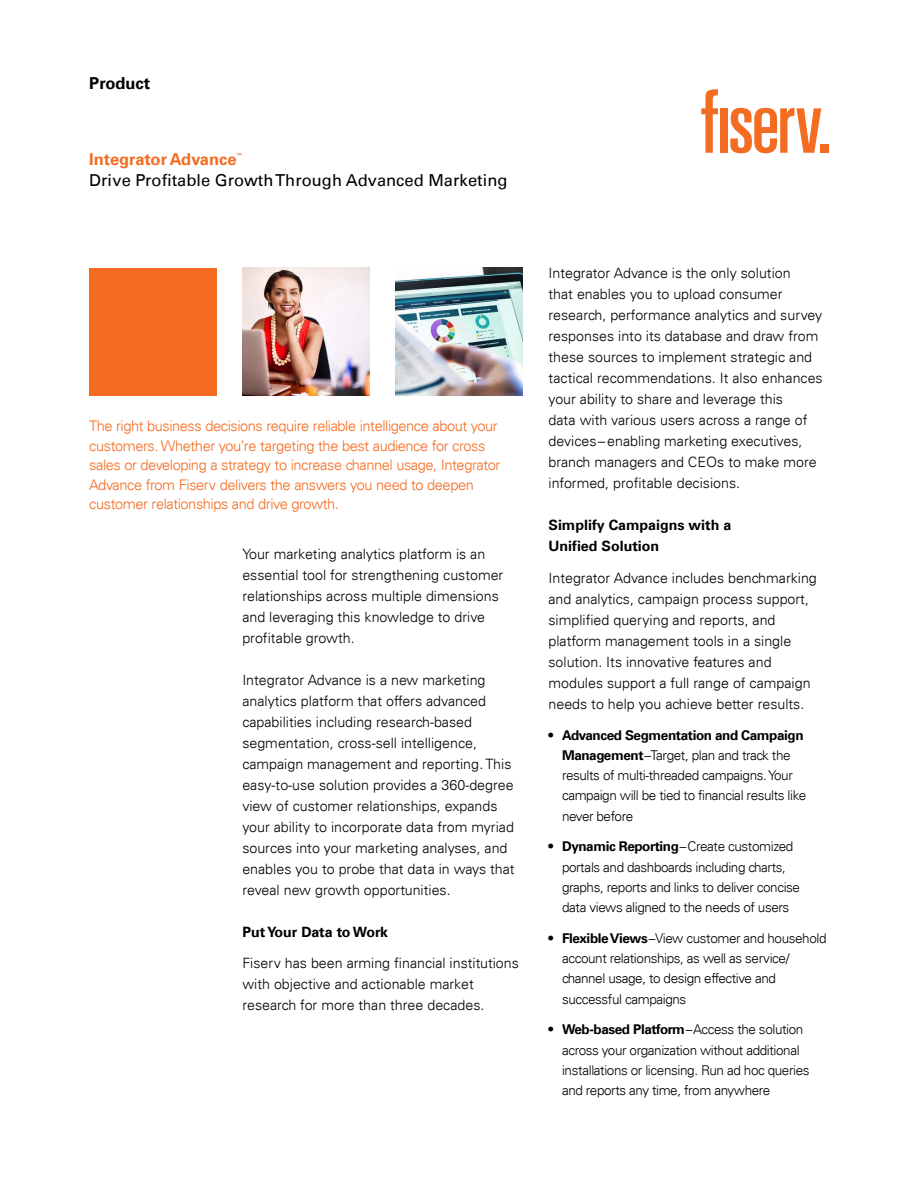
<style>
.page{position:relative;width:918px;height:1188px;background:#fff}
.page>*{position:absolute;margin:0;border:0;box-sizing:border-box;transform-origin:0 0}
.t1{font:16.5px "Univers LT";color:#000}
.t2{font:700 16.5px "Univers LT";color:#f36c21}
.t3{font:700 16.5px "Univers LT";color:#000}
.t4{font:300 14.7px/19.5px "Univers LT";letter-spacing:-.03em;color:#f36c21}
.t5{font:300 14.25px/21px "Univers LT";color:#000}
.t6{font:700 14.25px/21px "Univers LT";color:#000}
.t7{font:300 13.5px/20.2px "Univers LT";letter-spacing:-.03em;color:#000}
.t8{font:ultra-condensed 5.55px "Univers LT";color:#f36c21}
.s1{font-weight:700}
</style>
<div class="page">
<img style="left:242px;top:268px;width:128px;height:127px">
<div style="left:821px;top:145px;width:8px;height:8px;background:#f36c21"></div>
<svg style="left:701px;top:89px;width:17px;height:64px"></svg>
<div style="left:720px;top:108px;width:8px;height:45px;background:#f36c21"></div>
<svg style="left:730px;top:108px;width:91px;height:45px"></svg>
<div style="left:89px;top:268px;width:128px;height:127px;background:#f36c21"></div>
<img style="left:395px;top:268px;width:128px;height:127px">
<p class="t3" style="left:89px;top:74px;width:63px">Product</p>
<p class="t2" style="left:89px;top:150px;width:149px">Integrator Advance</p>
<p class="t8" style="left:237px;top:152px;width:7px">™</p>
<p class="t1" style="left:89px;top:170px;width:420px">Drive Profitable Growth Through Advanced Marketing</p>
<p class="t4" style="left:89px;top:417px;width:413px">The right business decisions require reliable intelligence about your customers. Whether you’re targeting the best audience for cross sales or developing a strategy to increase channel usage, Integrator Advance from Fiserv delivers the answers you need to deepen customer relationships and drive growth.</p>
<p class="t5" style="left:242px;top:543px;width:263px">Your marketing analytics platform is an essential tool for strengthening customer relationships across multiple dimensions and leveraging this knowledge to drive profitable growth.</p>
<p class="t5" style="left:242px;top:669px;width:274px">Integrator Advance is a new marketing analytics platform that offers advanced capabilities including research-based segmentation, cross-sell intelligence, campaign management and reporting. This easy-to-use solution provides a 360-degree view of customer relationships, expands your ability to incorporate data from myriad sources into your marketing analyses, and enables you to probe that data in ways that reveal new growth opportunities.</p>
<p class="t6" style="left:242px;top:921px;width:147px">Put Your Data to Work</p>
<p class="t5" style="left:242px;top:953px;width:278px">Fiserv has been arming financial institutions with objective and actionable market research for more than three decades.</p>
<p class="t5" style="left:549px;top:263px;width:276px">Integrator Advance is the only solution<br>that enables you to upload consumer research, performance analytics and survey responses into its database and draw from these sources to implement strategic and tactical recommendations. It also enhances your ability to share and leverage this<br>data with various users across a range of devices–enabling marketing executives, branch managers and CEOs to make more informed, profitable decisions.</p>
<p class="t6" style="left:549px;top:515px;width:184px">Simplify Campaigns with a<br>Unified Solution</p>
<p class="t5" style="left:549px;top:567px;width:270px">Integrator Advance includes benchmarking and analytics, campaign process support, simplified querying and reports, and platform management tools in a single solution. Its innovative features and modules support a full range of campaign needs to help you achieve better results.</p>
<p class="t7" style="left:562px;top:725px;width:246px;text-indent:-14px"><span class="s1">• Advanced Segmentation and Campaign Management</span>–Target, plan and track the results of multi-threaded campaigns. Your campaign will be tied to financial results like never before</p>
<p class="t7" style="left:562px;top:837px;width:240px;text-indent:-14px"><span class="s1">• Dynamic Reporting</span>–Create customized portals and dashboards including charts, graphs, reports and links to deliver concise data views aligned to the needs of users</p>
<p class="t7" style="left:562px;top:928px;width:266px;text-indent:-14px"><span class="s1">• Flexible Views</span>–View customer and household account relationships, as well as service/ channel usage, to design effective and successful campaigns</p>
<p class="t7" style="left:562px;top:1020px;width:249px;text-indent:-14px"><span class="s1">• Web-based Platform</span>–Access the solution across your organization without additional installations or licensing. Run ad hoc queries and reports any time, from anywhere</p>
</div>
